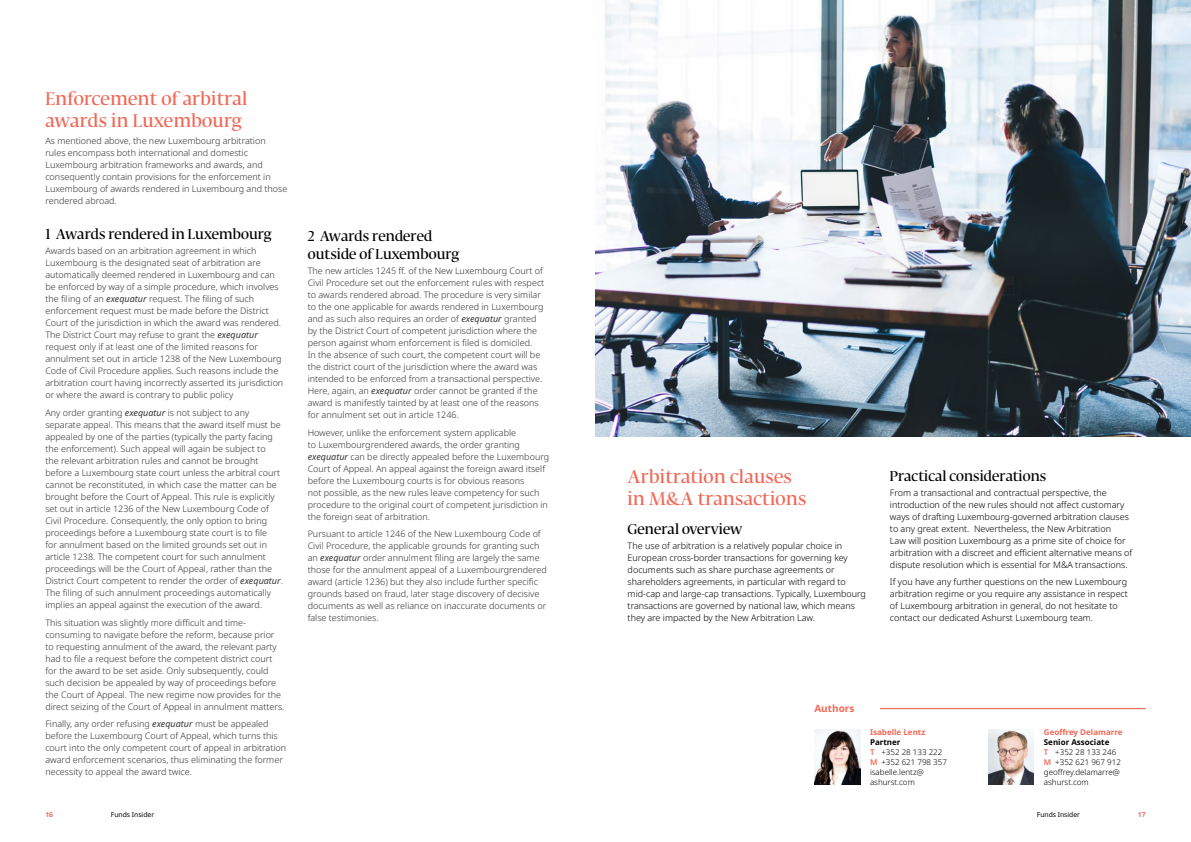
<style>
.page{position:relative;width:1191px;height:842px;background:#fff}
.page>*{position:absolute;margin:0;border:0;box-sizing:border-box;transform-origin:0 0}
.t1{font:500 18px/22px "Fedra Serif Display";letter-spacing:.02em;color:#f26856}
.t2{font:500 14px/18px "Fedra Serif Display";letter-spacing:.01em;color:#000}
.t3{font:700 10px "Noto Sans";color:#f26856}
.t4{font:300 9px/12px "Noto Sans";color:#333}
.t5{font:300 9px/12px "Noto Sans";color:#000}
.t6{font:300 8px/10px "Noto Sans";color:#000}
.t7{font:700 8px "Noto Sans";color:#f26856}
.t8{font:6.8px "Noto Sans";color:#000}
.t9{font:700 6.8px "Noto Sans";color:#f26856}
.s1{font-weight:400;font-style:italic}
.s2{font-weight:700}
.s3{font-weight:600;color:#f26856}
</style>
<div class="page">
<img style="left:595px;top:0;width:596px;height:437px">
<img style="left:814px;top:729px;width:46px;height:55px">
<img style="left:988px;top:729px;width:46px;height:55px">
<hr style="left:880px;top:708px;width:265px;height:1px;background:#f0533f">
<h1 class="t1" style="left:45px;top:89px;width:203px">Enforcement of arbitral awards in Luxembourg</h1>
<p class="t4" style="left:45px;top:135px;width:244px">As mentioned above, the new Luxembourg arbitration rules encompass both international and domestic Luxembourg arbitration frameworks and awards, and consequently contain provisions for the enforcement in Luxembourg of awards rendered in Luxembourg and those rendered abroad.</p>
<h2 class="t2" style="left:45px;top:227px;width:227px">1 Awards rendered in Luxembourg</h2>
<p class="t4" style="left:45px;top:245px;width:239px">Awards based on an arbitration agreement in which Luxembourg is the designated seat of arbitration are automatically deemed rendered in Luxembourg and can be enforced by way of a simple procedure, which involves the filing of an <span class="s1">exequatur</span> request. The filing of such enforcement request must be made before the District Court of the jurisdiction in which the award was rendered.<br>The District Court may refuse to grant the <span class="s1">exequatur </span>request only if at least one of the limited reasons for annulment set out in article 1238 of the New Luxembourg Code of Civil Procedure applies. Such reasons include the arbitration court having incorrectly asserted its jurisdiction or where the award is contrary to public policy</p>
<p class="t4" style="left:45px;top:407px;width:239px">Any order granting <span class="s1">exequatur</span> is not subject to any separate appeal. This means that the award itself must be appealed by one of the parties (typically the party facing the enforcement). Such appeal will again be subject to<br>the relevant arbitration rules and cannot be brought before a Luxembourg state court unless the arbitral court cannot be reconstituted, in which case the matter can be brought before the Court of Appeal. This rule is explicitly set out in article 1236 of the New Luxembourg Code of Civil Procedure. Consequently, the only option to bring proceedings before a Luxembourg state court is to file<br>for annulment based on the limited grounds set out in article 1238. The competent court for such annulment proceedings will be the Court of Appeal, rather than the District Court competent to render the order of <span class="s1">exequatur</span>.<br>The filing of such annulment proceedings automatically implies an appeal against the execution of the award.</p>
<p class="t4" style="left:45px;top:616px;width:240px">This situation was slightly more difficult and time&shy;consuming to navigate before the reform, because prior to requesting annulment of the award, the relevant party had to file a request before the competent district court for the award to be set aside. Only subsequently, could such decision be appealed by way of proceedings before the Court of Appeal. The new regime now provides for the direct seizing of the Court of Appeal in annulment matters.</p>
<p class="t4" style="left:45px;top:718px;width:242px">Finally, any order refusing <span class="s1">exequatur</span> must be appealed before the Luxembourg Court of Appeal, which turns this court into the only competent court of appeal in arbitration award enforcement scenarios, thus eliminating the former necessity to appeal the award twice.</p>
<p class="t7" style="left:870px;top:728px;width:57px">Isabelle Lentz</p>
<h2 class="t2" style="left:308px;top:229px;width:153px">2 Awards rendered outside of Luxembourg</h2>
<p class="t4" style="left:308px;top:265px;width:238px">The new articles 1245 ff. of the New Luxembourg Court of Civil Procedure set out the enforcement rules with respect to awards rendered abroad. The procedure is very similar to the one applicable for awards rendered in Luxembourg and as such also requires an order of <span class="s1">exequatur</span> granted by the District Court of competent jurisdiction where the person against whom enforcement is filed is domiciled.<br>In the absence of such court, the competent court will be the district court of the jurisdiction where the award was intended to be enforced from a transactional perspective.<br>Here, again, an <span class="s1">exequatur</span> order cannot be granted if the award is manifestly tainted by at least one of the reasons for annulment set out in article 1246.</p>
<p class="t4" style="left:308px;top:426px;width:243px">However, unlike the enforcement system applicable<br>to Luxembourgrendered awards, the order granting <span class="s1">exequatur</span> can be directly appealed before the Luxembourg Court of Appeal. An appeal against the foreign award itself before the Luxembourg courts is for obvious reasons<br>not possible, as the new rules leave competency for such procedure to the original court of competent jurisdiction in the foreign seat of arbitration.</p>
<p class="t4" style="left:308px;top:528px;width:241px">Pursuant to article 1246 of the New Luxembourg Code of Civil Procedure, the applicable grounds for granting such an <span class="s1">exequatur</span> order annulment filing are largely the same those for the annulment appeal of a Luxembourgrendered award (article 1236) but they also include further specific grounds based on fraud, later stage discovery of decisive documents as well as reliance on inaccurate documents or false testimonies.</p>
<h1 class="t1" style="left:627px;top:468px;width:180px">Arbitration clauses in M&amp;A transactions</h1>
<h2 class="t2" style="left:627px;top:522px;width:116px">General overview</h2>
<p class="t5" style="left:627px;top:540px;width:240px">The use of arbitration is a relatively popular choice in European cross-border transactions for governing key documents such as share purchase agreements or shareholders agreements, in particular with regard to mid-cap and large-cap transactions. Typically, Luxembourg transactions are governed by national law, which means they are impacted by the New Arbitration Law.</p>
<h2 class="t2" style="left:890px;top:468px;width:158px">Practical considerations</h2>
<p class="t5" style="left:890px;top:486px;width:244px">From a transactional and contractual perspective, the introduction of the new rules should not affect customary ways of drafting Luxembourg-governed arbitration clauses to any great extent. Nevertheless, the New Arbitration<br>Law will position Luxembourg as a prime site of choice for arbitration with a discreet and efficient alternative means of dispute resolution which is essential for M&amp;A transactions.</p>
<p class="t5" style="left:890px;top:576px;width:239px">If you have any further questions on the new Luxembourg arbitration regime or you require any assistance in respect of Luxembourg arbitration in general, do not hesitate to contact our dedicated Ashurst Luxembourg team.</p>
<p class="t3" style="left:814px;top:702px;width:42px">Authors</p>
<p class="t7" style="left:1044px;top:728px;width:80px">Geoffrey Delamarre</p>
<p class="t6" style="left:1044px;top:737px;width:78px"><span class="s2">Senior Associate<br></span><span class="s3">T</span> +352 28 133 246<br><span class="s3">M</span> +352 621 967 912 geoffrey.delamarre@ ashurst.com</p>
<p class="t6" style="left:870px;top:737px;width:78px"><span class="s2">Partner<br></span><span class="s3">T</span> +352 28 133 222<br><span class="s3">M</span> +352 621 798 357 isabelle.lentz@ ashurst.com</p>
<p class="t9" style="left:45px;top:811px;width:9px">16</p>
<p class="t8" style="left:111px;top:811px;width:45px">Funds Insider</p>
<p class="t8" style="left:1036px;top:811px;width:45px">Funds Insider</p>
<p class="t9" style="left:1137px;top:811px;width:9px">17</p>
</div>
